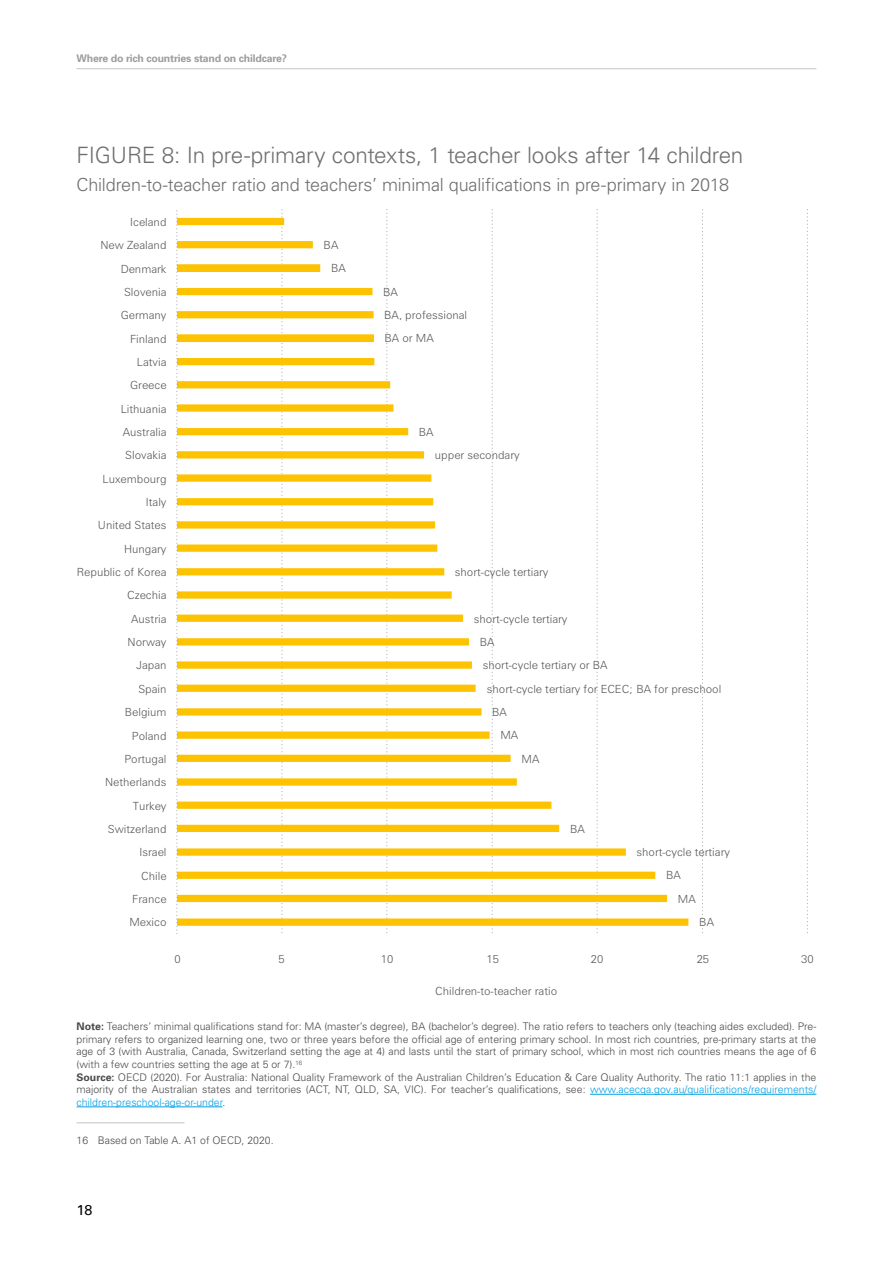
<style>
.page{position:relative;width:893px;height:1263px;background:#fff}
.page>*{position:absolute;margin:0;border:0;box-sizing:border-box;transform-origin:0 0}
.t1{font:300 22.5px "Univers";letter-spacing:-.01em;color:#706f6f}
.t2{font:300 18px "Univers";letter-spacing:-.01em;color:#706f6f}
.t3{font:14.25px "Univers";color:#000}
.t4{font:300 11.25px "Zurich BT";color:#575756}
.t5{font:300 10.5px/12.6px "Univers";color:#4a4a49}
.t6{font:700 10.5px "Univers";letter-spacing:-.02em;color:#9d9d9c}
.s1{font-weight:700}
.s2{color:#009fe3}
</style>
<div class="page">
<hr style="left:77px;top:68px;width:739px;height:1px;background:#c6c6c6">
<hr style="left:590px;top:1094px;width:226px;height:1px;background:#009fe3">
<hr style="left:77px;top:1106px;width:145px;height:1px;background:#009fe3">
<svg style="left:702px;top:210px;width:1px;height:723px"></svg>
<svg style="left:807px;top:210px;width:1px;height:723px"></svg>
<svg style="left:177px;top:218px;width:511px;height:708px"></svg>
<svg style="left:176px;top:210px;width:1px;height:721px"></svg>
<hr style="left:77px;top:1122px;width:108px;height:1px;background:#c6c6c6">
<p class="t6" style="left:77px;top:51px;width:212px">Where do rich countries stand on childcare?</p>
<h1 class="t1" style="left:77px;top:141px;width:668px">FIGURE 8: In pre-primary contexts, 1 teacher looks after 14 children</h1>
<h2 class="t2" style="left:77px;top:174px;width:654px">Children-to-teacher ratio and teachers’ minimal qualifications in pre-primary in 2018</h2>
<p class="t4" style="left:130px;top:215px;width:38px">Iceland</p>
<p class="t4" style="left:100px;top:238px;width:68px">New Zealand</p>
<p class="t4" style="left:121px;top:262px;width:47px">Denmark</p>
<p class="t4" style="left:124px;top:285px;width:44px">Slovenia</p>
<p class="t4" style="left:121px;top:308px;width:47px">Germany</p>
<p class="t4" style="left:130px;top:332px;width:38px">Finland</p>
<p class="t4" style="left:137px;top:355px;width:31px">Latvia</p>
<p class="t4" style="left:130px;top:378px;width:38px">Greece</p>
<p class="t4" style="left:121px;top:402px;width:47px">Lithuania</p>
<p class="t4" style="left:123px;top:425px;width:45px">Australia</p>
<p class="t4" style="left:125px;top:448px;width:43px">Slovakia</p>
<p class="t4" style="left:103px;top:472px;width:65px">Luxembourg</p>
<p class="t4" style="left:146px;top:495px;width:22px">Italy</p>
<p class="t4" style="left:98px;top:518px;width:70px">United States</p>
<p class="t4" style="left:124px;top:542px;width:44px">Hungary</p>
<p class="t4" style="left:77px;top:565px;width:91px">Republic of Korea</p>
<p class="t4" style="left:127px;top:589px;width:41px">Czechia</p>
<p class="t4" style="left:131px;top:612px;width:37px">Austria</p>
<p class="t4" style="left:128px;top:635px;width:40px">Norway</p>
<p class="t4" style="left:136px;top:659px;width:32px">Japan</p>
<p class="t4" style="left:138px;top:682px;width:30px">Spain</p>
<p class="t4" style="left:125px;top:705px;width:43px">Belgium</p>
<p class="t4" style="left:132px;top:729px;width:36px">Poland</p>
<p class="t4" style="left:124px;top:752px;width:44px">Portugal</p>
<p class="t4" style="left:105px;top:775px;width:63px">Netherlands</p>
<p class="t4" style="left:133px;top:799px;width:35px">Turkey</p>
<p class="t4" style="left:108px;top:822px;width:60px">Switzerland</p>
<p class="t4" style="left:139px;top:845px;width:29px">Israel</p>
<p class="t4" style="left:141px;top:869px;width:27px">Chile</p>
<p class="t4" style="left:132px;top:892px;width:36px">France</p>
<p class="t4" style="left:129px;top:915px;width:39px">Mexico</p>
<p class="t4" style="left:324px;top:238px;width:16px">BA</p>
<p class="t4" style="left:331px;top:261px;width:16px">BA</p>
<p class="t4" style="left:383px;top:285px;width:16px">BA</p>
<p class="t4" style="left:384px;top:308px;width:85px">BA, professional</p>
<p class="t4" style="left:385px;top:331px;width:51px">BA or MA</p>
<p class="t4" style="left:419px;top:425px;width:16px">BA</p>
<p class="t4" style="left:435px;top:448px;width:86px">upper secondary</p>
<p class="t4" style="left:455px;top:565px;width:95px">short-cycle tertiary</p>
<p class="t4" style="left:474px;top:612px;width:95px">short-cycle tertiary</p>
<p class="t4" style="left:480px;top:635px;width:16px">BA</p>
<p class="t4" style="left:483px;top:658px;width:126px">short-cycle tertiary or BA</p>
<p class="t4" style="left:487px;top:682px;width:236px">short-cycle tertiary for ECEC; BA for preschool</p>
<p class="t4" style="left:492px;top:705px;width:16px">BA</p>
<p class="t4" style="left:500px;top:728px;width:19px">MA</p>
<p class="t4" style="left:521px;top:752px;width:19px">MA</p>
<p class="t4" style="left:570px;top:822px;width:16px">BA</p>
<p class="t4" style="left:636px;top:845px;width:95px">short-cycle tertiary</p>
<p class="t4" style="left:666px;top:869px;width:16px">BA</p>
<p class="t4" style="left:678px;top:892px;width:19px">MA</p>
<p class="t4" style="left:699px;top:915px;width:16px">BA</p>
<p class="t4" style="left:175px;top:952px;width:8px">0</p>
<p class="t4" style="left:278px;top:952px;width:8px">5</p>
<p class="t4" style="left:381px;top:952px;width:14px">10</p>
<p class="t4" style="left:487px;top:952px;width:14px">15</p>
<p class="t4" style="left:591px;top:952px;width:14px">20</p>
<p class="t4" style="left:697px;top:952px;width:14px">25</p>
<p class="t4" style="left:801px;top:952px;width:14px">30</p>
<p class="t4" style="left:435px;top:984px;width:123px">Children-to-teacher ratio</p>
<p class="t5" style="left:77px;top:1020px;width:741px"><span class="s1">Note:</span> Teachers’ minimal qualifications stand for: MA (master’s degree), BA (bachelor’s degree). The ratio refers to teachers only (teaching aides excluded). Pre&shy;primary refers to organized learning one, two or three years before the official age of entering primary school. In most rich countries, pre-primary starts at the age of 3 (with Australia, Canada, Switzerland setting the age at 4) and lasts until the start of primary school, which in most rich countries means the age of 6 (with a few countries setting the age at 5 or 7).<sup>16<br></sup><span class="s1">Source:</span> OECD (2020). For Australia: National Quality Framework of the Australian Children’s Education &amp; Care Quality Authority. The ratio 11:1 applies in the majority of the Australian states and territories (ACT, NT, QLD, SA, VIC). For teacher’s qualifications, see: <span class="s2">www.acecqa.gov.au/qualifications/requirements/ children-preschool-age-or-under</span>.</p>
<p class="t5" style="left:77px;top:1133px;width:199px">16 Based on Table A. A1 of OECD, 2020.</p>
<h3 class="t3" style="left:77px;top:1201px;width:17px">18</h3>
</div>
